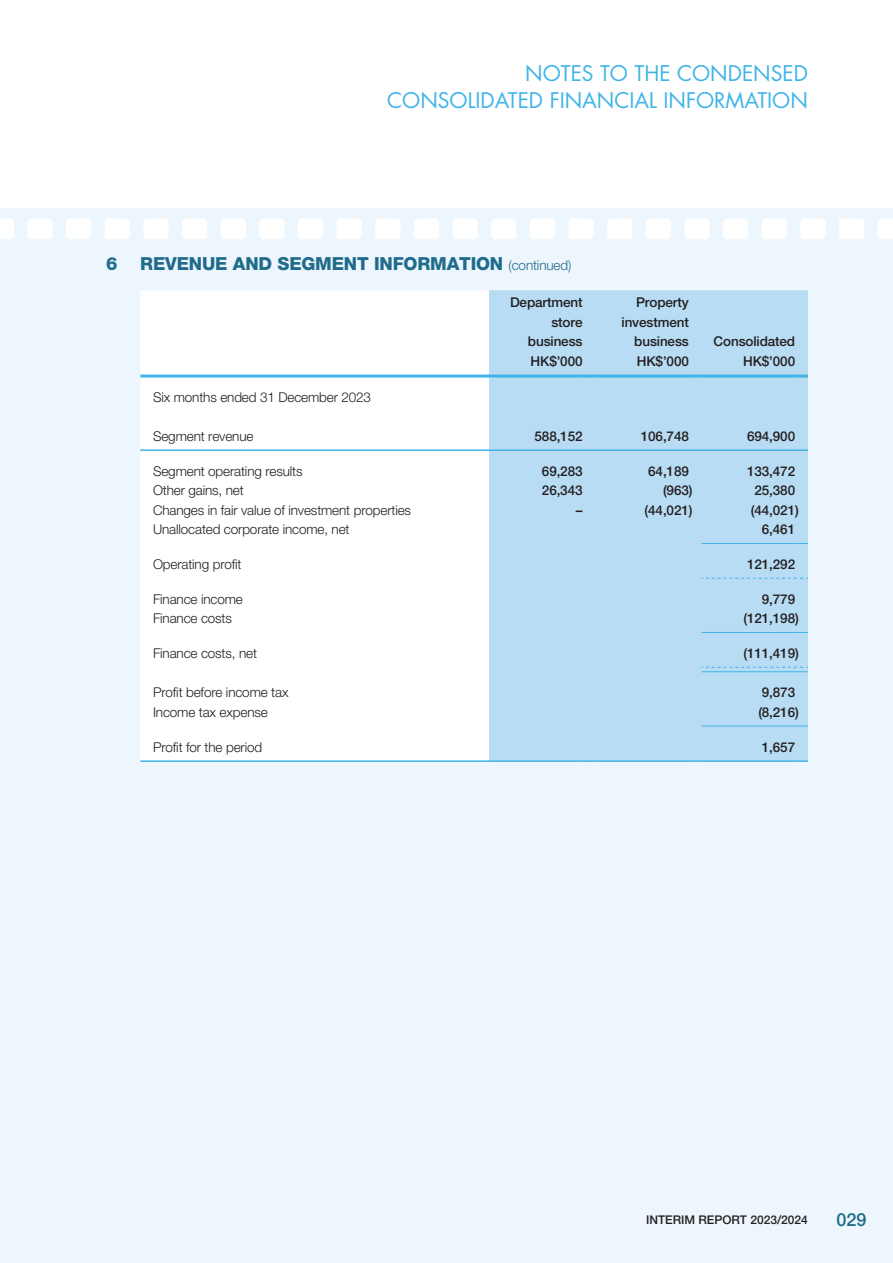
<style>
.page{position:relative;width:893px;height:1263px;background:#fff}
.page>*{position:absolute;margin:0;border:0;box-sizing:border-box;transform-origin:0 0}
.t1{font:21px/27px "Futura Std";color:#3fb4e7;text-align:right}
.t2{font:800 18px "Helvetica Neue LT Std";color:#206b8b}
.t3{font:500 18px "Helvetica Neue LT Std";color:#206b8b}
.t4{font:300 13.5px "Helvetica Neue LT Std";letter-spacing:-.01em;color:#231f20}
.t5{font:500 13.5px/19.5px "Helvetica Neue LT Std";letter-spacing:-.01em;color:#231f20;text-align:right}
.t6{font:300 13.5px "Helvetica Neue LT Std";letter-spacing:-.01em;color:#206b8b}
.t7{font:500 12px "Helvetica Neue LT Std";color:#231f20}
</style>
<div class="page">
<div style="left:0;top:247px;width:893px;height:1016px;background:#ecf6fc"></div>
<svg style="left:0;top:208px;width:893px;height:39px"></svg>
<div style="left:140px;top:290px;width:349px;height:470px;background:#fff"></div>
<div style="left:489px;top:290px;width:319px;height:470px;background:#b8dcf4"></div>
<hr style="left:140px;top:375px;width:349px;height:3px;background:#3fb4e7">
<hr style="left:489px;top:375px;width:94px;height:3px;background:#3fb4e7">
<svg style="left:583px;top:375px;width:12px;height:3px"></svg>
<hr style="left:595px;top:375px;width:94px;height:3px;background:#3fb4e7">
<svg style="left:689px;top:375px;width:13px;height:3px"></svg>
<hr style="left:702px;top:375px;width:93px;height:3px;background:#3fb4e7">
<svg style="left:795px;top:375px;width:13px;height:3px"></svg>
<hr style="left:140px;top:449px;width:349px;height:2px;background:#3fb4e7">
<hr style="left:140px;top:760px;width:349px;height:2px;background:#3fb4e7">
<hr style="left:489px;top:449px;width:94px;height:2px;background:#3fb4e7">
<svg style="left:583px;top:449px;width:12px;height:2px"></svg>
<hr style="left:489px;top:760px;width:94px;height:2px;background:#3fb4e7">
<svg style="left:583px;top:760px;width:12px;height:2px"></svg>
<hr style="left:595px;top:449px;width:94px;height:2px;background:#3fb4e7">
<svg style="left:689px;top:449px;width:13px;height:2px"></svg>
<hr style="left:595px;top:760px;width:94px;height:2px;background:#3fb4e7">
<svg style="left:689px;top:760px;width:13px;height:2px"></svg>
<hr style="left:702px;top:449px;width:93px;height:2px;background:#3fb4e7">
<svg style="left:795px;top:449px;width:13px;height:2px"></svg>
<hr style="left:702px;top:543px;width:93px;height:1px;background:#3fb4e7">
<svg style="left:795px;top:543px;width:13px;height:1px"></svg>
<svg style="left:702px;top:578px;width:106px;height:1px"></svg>
<hr style="left:702px;top:632px;width:93px;height:1px;background:#3fb4e7">
<svg style="left:795px;top:632px;width:13px;height:1px"></svg>
<hr style="left:702px;top:726px;width:93px;height:1px;background:#3fb4e7">
<svg style="left:795px;top:726px;width:13px;height:1px"></svg>
<hr style="left:702px;top:760px;width:93px;height:2px;background:#3fb4e7">
<svg style="left:795px;top:760px;width:13px;height:2px"></svg>
<svg style="left:702px;top:667px;width:106px;height:5px"></svg>
<h1 class="t1" style="left:387px;top:60px;width:422px">NOTES TO THE CONDENSED<br>CONSOLIDATED FINANCIAL INFORMATION</h1>
<h2 class="t2" style="left:106px;top:253px;width:13px">6</h2>
<h2 class="t2" style="left:140px;top:253px;width:26px">REVENUE</h2>
<h2 class="t2" style="left:233px;top:253px;width:14px">AND</h2>
<h2 class="t2" style="left:277px;top:253px;width:14px">SEGMENT</h2>
<h2 class="t2" style="left:374px;top:253px;width:13px">INFORMATION</h2>
<p class="t6" style="left:509px;top:257px;width:64px">(continued)</p>
<p class="t5" style="left:510px;top:293px;width:74px">Department store business</p>
<p class="t5" style="left:622px;top:293px;width:69px">Property investment business</p>
<p class="t5" style="left:714px;top:332px;width:83px">Consolidated</p>
<p class="t5" style="left:531px;top:351px;width:53px">HK$’000</p>
<p class="t5" style="left:637px;top:351px;width:53px">HK$’000</p>
<p class="t5" style="left:743px;top:351px;width:53px">HK$’000</p>
<p class="t4" style="left:153px;top:389px;width:219px">Six months ended 31 December 2023</p>
<p class="t4" style="left:153px;top:428px;width:102px">Segment revenue</p>
<p class="t5" style="left:535px;top:426px;width:49px">588,152</p>
<p class="t5" style="left:641px;top:426px;width:49px">106,748</p>
<p class="t5" style="left:747px;top:426px;width:49px">694,900</p>
<p class="t4" style="left:153px;top:463px;width:151px">Segment operating results</p>
<p class="t5" style="left:542px;top:461px;width:42px">69,283</p>
<p class="t5" style="left:648px;top:461px;width:42px">64,189</p>
<p class="t5" style="left:747px;top:461px;width:49px">133,472</p>
<p class="t4" style="left:153px;top:482px;width:92px">Other gains, net</p>
<p class="t5" style="left:542px;top:481px;width:42px">26,343</p>
<p class="t5" style="left:663px;top:481px;width:31px">(963)</p>
<p class="t5" style="left:755px;top:481px;width:42px">25,380</p>
<p class="t4" style="left:153px;top:502px;width:259px">Changes in fair value of investment properties</p>
<p class="t5" style="left:576px;top:500px;width:8px">–</p>
<p class="t5" style="left:645px;top:500px;width:49px">(44,021)</p>
<p class="t5" style="left:751px;top:500px;width:49px">(44,021)</p>
<p class="t4" style="left:153px;top:521px;width:198px">Unallocated corporate income, net</p>
<p class="t5" style="left:762px;top:520px;width:35px">6,461</p>
<p class="t4" style="left:153px;top:556px;width:90px">Operating profit</p>
<p class="t5" style="left:747px;top:554px;width:49px">121,292</p>
<p class="t4" style="left:153px;top:591px;width:91px">Finance income</p>
<p class="t5" style="left:762px;top:589px;width:35px">9,779</p>
<p class="t4" style="left:153px;top:610px;width:80px">Finance costs</p>
<p class="t5" style="left:744px;top:609px;width:57px">(121,198)</p>
<p class="t4" style="left:153px;top:645px;width:105px">Finance costs, net</p>
<p class="t5" style="left:744px;top:643px;width:57px">(111,419)</p>
<p class="t4" style="left:153px;top:684px;width:137px">Profit before income tax</p>
<p class="t5" style="left:762px;top:683px;width:35px">9,873</p>
<p class="t4" style="left:153px;top:704px;width:116px">Income tax expense</p>
<p class="t5" style="left:758px;top:702px;width:42px">(8,216)</p>
<p class="t4" style="left:153px;top:739px;width:111px">Profit for the period</p>
<p class="t5" style="left:762px;top:737px;width:35px">1,657</p>
<p class="t7" style="left:646px;top:1213px;width:163px">INTERIM REPORT 2023/2024</p>
<h2 class="t3" style="left:836px;top:1209px;width:32px">029</h2>
</div>
